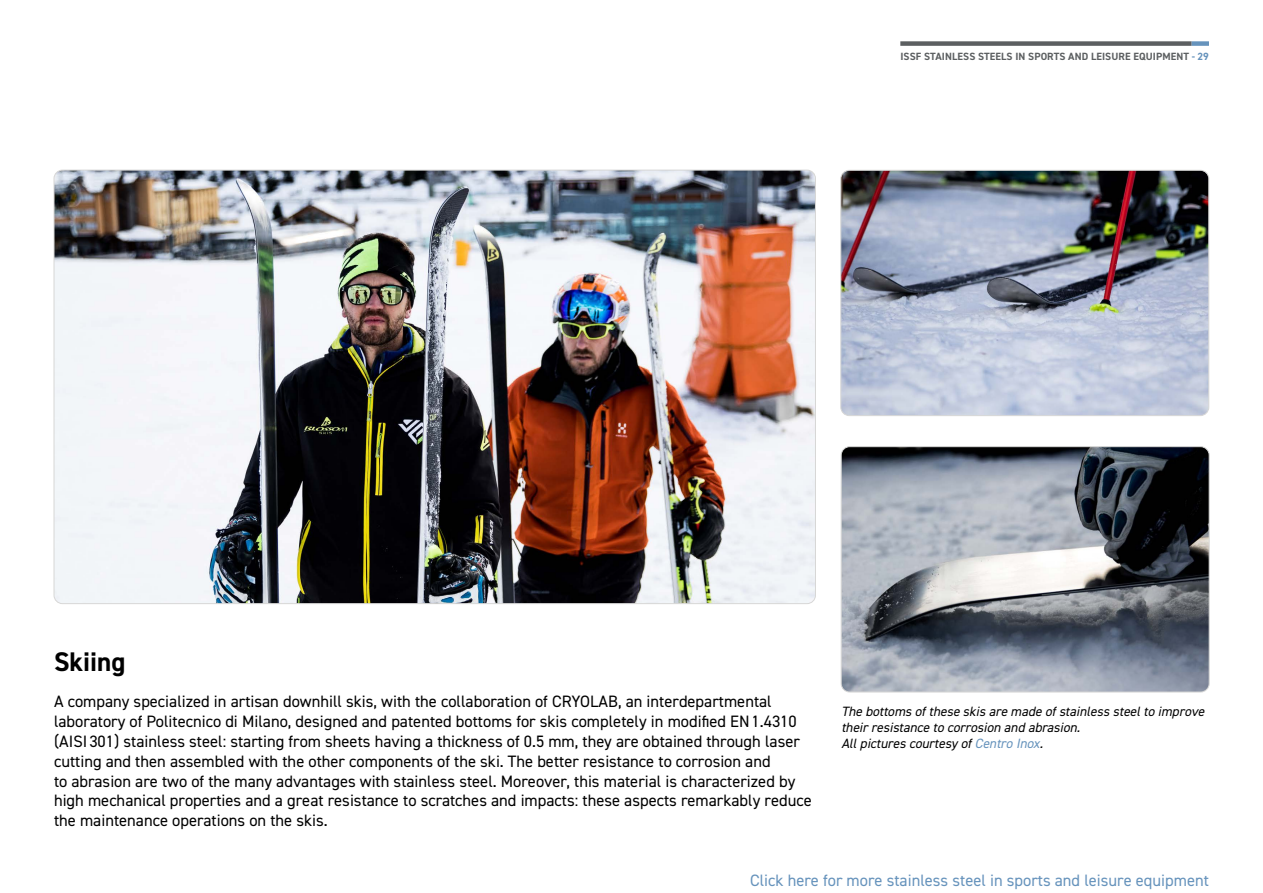
<style>
.page{position:relative;width:1263px;height:893px;background:#fff}
.page>*{position:absolute;margin:0;border:0;box-sizing:border-box;transform-origin:0 0}
.t1{font:700 27px "DIN2014";color:#000}
.t2{font:16.5px/19.8px "DIN2014";color:#000}
.t3{font:16.5px "DIN2014";color:#6693bc}
.t4{font:italic 13.5px/16.2px "DIN2014";color:#000}
.t5{font:700 10.5px "DIN2014";letter-spacing:.01em;color:#5c5f61}
.s1{color:#6693bc}
</style>
<div class="page">
<div style="left:900px;top:41px;width:292px;height:5px;background:#5c5f61"></div>
<div style="left:1192px;top:41px;width:17px;height:5px;background:#6693bc"></div>
<img style="left:54px;top:170px;width:761px;height:434px">
<img style="left:841px;top:170px;width:368px;height:246px">
<div style="left:841px;top:170px;width:368px;height:246px;border:1px solid #d7d7d6;border-radius:9px"></div>
<img style="left:841px;top:447px;width:368px;height:245px">
<div style="left:841px;top:446px;width:368px;height:246px;border:1px solid #d7d7d6;border-radius:9px"></div>
<p class="t5" style="left:900px;top:49px;width:310px">ISSF STAINLESS STEELS IN SPORTS AND LEISURE EQUIPMENT <span class="s1">- 29</span></p>
<h1 class="t1" style="left:54px;top:643px;width:73px">Skiing</h1>
<p class="t2" style="left:54px;top:692px;width:759px">A company specialized in artisan downhill skis, with the collaboration of CRYOLAB, an interdepartmental laboratory of Politecnico di Milano, designed and patented bottoms for skis completely in modified EN1.4310 (AISI 301) stainless steel: starting from sheets having a thickness of 0.5 mm, they are obtained through laser cutting and then assembled with the other components of the ski. The better resistance to corrosion and<br>to abrasion are two of the many advantages with stainless steel. Moreover, this material is characterized by high mechanical properties and a great resistance to scratches and impacts: these aspects remarkably reduce the maintenance operations on the skis.</p>
<p class="t4" style="left:841px;top:702px;width:368px">The bottoms ofthese skis are made ofstainless steelto improve theirresistance to corrosion and abrasion.<br>Allpictures courtesy of<span class="s1">Centro Inox</span>.</p>
<p class="t3" style="left:750px;top:870px;width:460px">Click here for more stainless steel in sports and leisure equipment</p>
</div>
